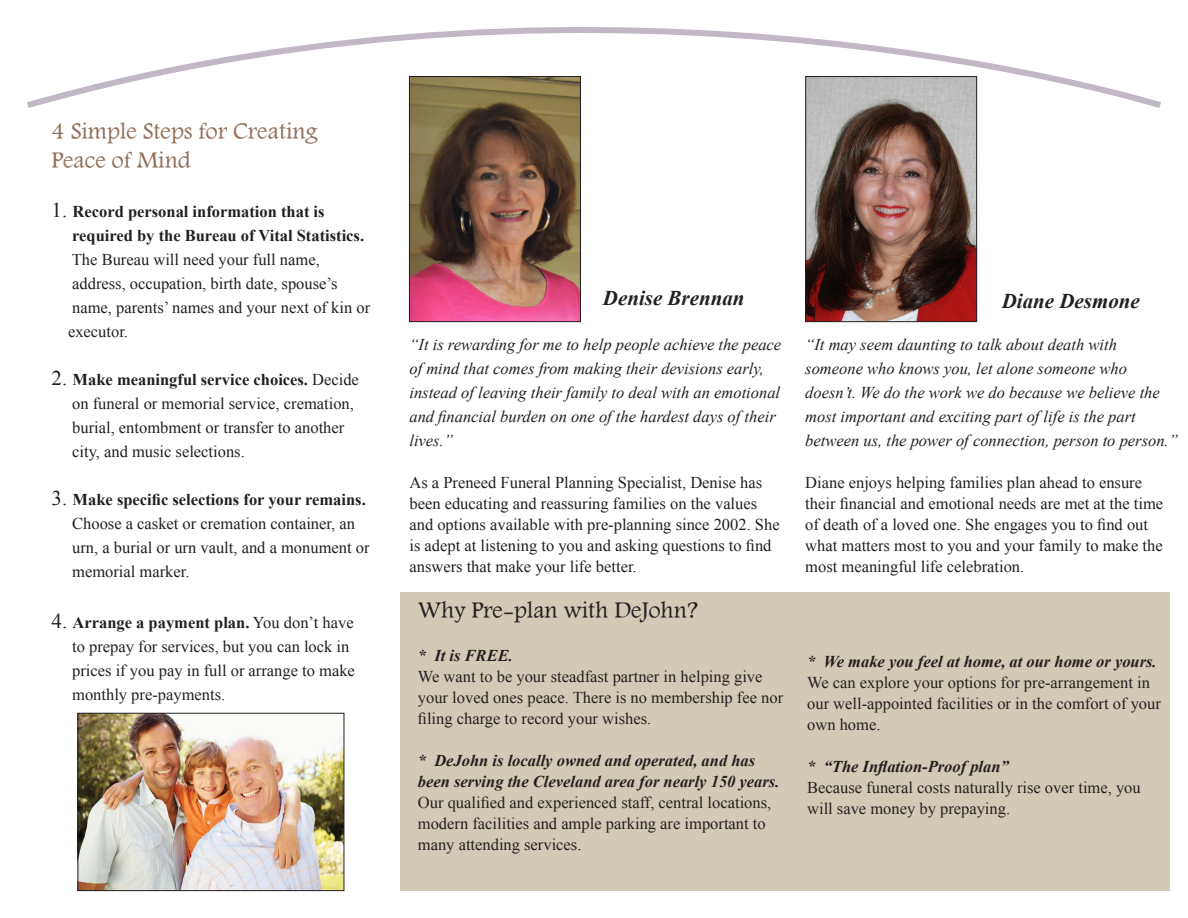
<style>
.page{position:relative;width:1188px;height:918px;background:#fff}
.page>*{position:absolute;margin:0;border:0;box-sizing:border-box;transform-origin:0 0}
.t1{font:24px/28.8px "Andalus";color:#926f5a}
.t2{font:24px "Andalus";color:#231f20}
.t3{font:italic 700 21px "Times New Roman";color:#231f20}
.t4{font:16.5px/21px "Times New Roman";color:#231f20}
.t5{font:italic 16.5px/24px "Times New Roman";color:#231f20}
.t6{font:italic 700 16.5px/21px "Times New Roman";color:#231f20}
.s1{font-size:21px}
.s2{font-weight:700}
</style>
<div class="page">
<img style="left:80px;top:715px;width:262px;height:174px">
<div style="left:78px;top:713px;width:266px;height:178px;border:1px solid #231f20"></div>
<svg style="left:27px;top:27px;width:1134px;height:86px"></svg>
<img style="left:411px;top:78px;width:168px;height:242px">
<div style="left:409px;top:76px;width:172px;height:246px;border:1px solid #231f20"></div>
<div style="left:400px;top:593px;width:770px;height:298px;background:#d2cab4"></div>
<img style="left:807px;top:78px;width:168px;height:242px">
<div style="left:805px;top:76px;width:172px;height:246px;border:1px solid #231f20"></div>
<p class="t1" style="left:52px;top:117px;width:268px">4 Simple Steps for Creating<br>Peace of Mind</p>
<p class="t4" style="left:68px;top:199px;width:304px;line-height:24px;text-indent:-16px"><span class="s1">1.</span> <span class="s2">Record personal information that is required by the Bureau of Vital Statistics.<br></span>The Bureau will need your full name, address, occupation, birth date, spouse’s name, parents’ names and your next of kin or executor.</p>
<p class="t4" style="left:72px;top:367px;width:288px;line-height:24px;text-indent:-21px"><span class="s1">2.</span> <span class="s2">Make meaningful service choices.</span> Decide on funeral or memorial service, cremation, burial, entombment or transfer to another city, and music selections.</p>
<p class="t4" style="left:72px;top:487px;width:299px;line-height:24px;text-indent:-21px"><span class="s1">3.</span> <span class="s2">Make specific selections for your remains.<br></span>Choose a casket or cremation container, an urn, a burial or urn vault, and a monument or memorial marker.</p>
<p class="t4" style="left:72px;top:610px;width:284px;line-height:24px;text-indent:-21px"><span class="s1">4.</span> <span class="s2">Arrange a payment plan.</span> You don’t have to prepay for services, but you can lock in prices if you pay in full or arrange to make monthly pre-payments.</p>
<p class="t3" style="left:603px;top:283px;width:143px">Denise Brennan</p>
<p class="t5" style="left:409px;top:333px;width:373px">“It is rewarding for me to help people achieve the peace of mind that comes from making their devisions early, instead of leaving their family to deal with an emotional and financial burden on one of the hardest days of their lives.”</p>
<p class="t4" style="left:409px;top:472px;width:372px">As a Preneed Funeral Planning Specialist, Denise has been educating and reassuring families on the values and options available with pre-planning since 2002. She is adept at listening to you and asking questions to find answers that make your life better.</p>
<p class="t2" style="left:418px;top:593px;width:281px">Why Pre-plan with DeJohn?</p>
<p class="t6" style="left:418px;top:645px;width:96px">* It is FREE.</p>
<p class="t4" style="left:418px;top:666px;width:367px">We want to be your steadfast partner in helping give your loved ones peace. There is no membership fee nor filing charge to record your wishes.</p>
<p class="t6" style="left:418px;top:750px;width:363px">* DeJohn is locally owned and operated, and has been serving the Cleveland area for nearly 150 years.</p>
<p class="t4" style="left:418px;top:792px;width:355px">Our qualified and experienced staff, central locations, modern facilities and ample parking are important to many attending services.</p>
<p class="t3" style="left:1002px;top:286px;width:140px">Diane Desmone</p>
<p class="t5" style="left:805px;top:333px;width:374px">“It may seem daunting to talk about death with someone who knows you, let alone someone who doesn’t. We do the work we do because we believe the most important and exciting part of life is the part between us, the power of connection, person to person.”</p>
<p class="t4" style="left:805px;top:472px;width:359px">Diane enjoys helping families plan ahead to ensure their financial and emotional needs are met at the time of death of a loved one. She engages you to find out what matters most to you and your family to make the most meaningful life celebration.</p>
<p class="t6" style="left:807px;top:651px;width:351px">* We make you feel at home, at our home or yours.</p>
<p class="t4" style="left:807px;top:672px;width:355px">We can explore your options for pre-arrangement in our well-appointed facilities or in the comfort of your own home.</p>
<p class="t6" style="left:807px;top:756px;width:203px">* “The Inflation-Proof plan”</p>
<p class="t4" style="left:807px;top:777px;width:335px">Because funeral costs naturally rise over time, you will save money by prepaying.</p>
</div>
